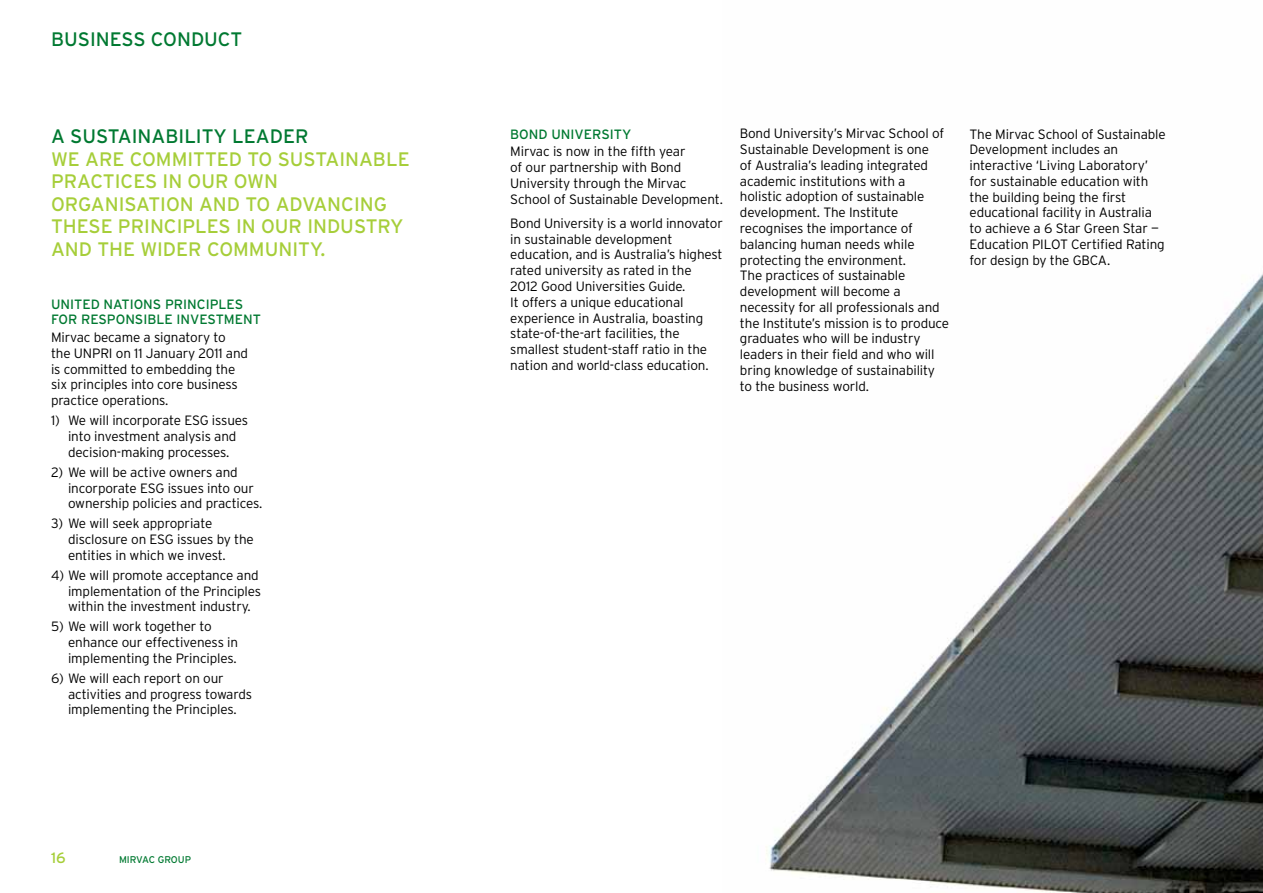
<style>
.page{position:relative;width:1263px;height:893px;background:#fff}
.page>*{position:absolute;margin:0;border:0;box-sizing:border-box;transform-origin:0 0}
.t1{font:19.5px "Interstate";color:#a6ce39}
.t2{font:19.5px "Interstate";color:#007931}
.t3{font:15px "Interstate";color:#a6ce39}
.t4{font:300 13.5px/15.8px "Interstate";letter-spacing:-.01em;color:#000}
.t5{font:13.5px "Interstate";color:#007931}
.t6{font:9.75px "Interstate";letter-spacing:-.025em;color:#007931}
</style>
<div class="page">
<img style="left:766px;top:273px;width:497px;height:620px">
<h1 class="t2" style="left:51px;top:28px;width:193px">BUSINESS CONDUCT</h1>
<h1 class="t2" style="left:51px;top:126px;width:33px">A SUST</h1>
<h1 class="t2" style="left:118px;top:126px;width:192px">AINABI LITY LEADER</h1>
<h1 class="t1" style="left:51px;top:148px;width:148px">WE ARE COMMITTED</h1>
<h1 class="t1" style="left:247px;top:148px;width:44px">TO SUST</h1>
<h1 class="t1" style="left:325px;top:148px;width:83px">AINABLE</h1>
<h1 class="t1" style="left:51px;top:171px;width:52px">PRACTICES</h1>
<h1 class="t1" style="left:163px;top:171px;width:113px">IN OUR OWN</h1>
<h1 class="t1" style="left:51px;top:193px;width:110px">ORGANISATION</h1>
<h1 class="t1" style="left:199px;top:193px;width:140px">AND TO ADVANCIN</h1>
<h1 class="t1" style="left:374px;top:193px;width:15px">G</h1>
<h1 class="t1" style="left:51px;top:216px;width:38px">THESE</h1>
<h1 class="t1" style="left:118px;top:216px;width:36px">PRINCI</h1>
<h1 class="t1" style="left:182px;top:216px;width:138px">PLES INOUR INDUST</h1>
<h1 class="t1" style="left:378px;top:216px;width:27px">RY</h1>
<h1 class="t1" style="left:51px;top:238px;width:226px">AND THE WIDER COMMUNIT</h1>
<h1 class="t1" style="left:310px;top:238px;width:17px">Y.</h1>
<p class="t5" style="left:51px;top:296px;width:18px">UNITED</p>
<p class="t5" style="left:103px;top:296px;width:27px">NATIONS</p>
<p class="t5" style="left:165px;top:296px;width:26px">PRINCI</p>
<p class="t5" style="left:210px;top:296px;width:26px">PLES</p>
<p class="t5" style="left:51px;top:312px;width:39px">FOR RES</p>
<p class="t5" style="left:107px;top:312px;width:18px">PONSIB</p>
<p class="t5" style="left:157px;top:312px;width:52px">LE INVEST</p>
<p class="t5" style="left:224px;top:312px;width:20px">MENT</p>
<p class="t4" style="left:51px;top:329px;width:199px">Mirvac became a signatory to the UNPRI on 11 January 2011 and is committed to embedding the six principles into core business practice operations.</p>
<p class="t4" style="left:51px;top:412px;width:199px;text-align:center">1) We will incorporate ESG issues into investment analysis and decision-making processes.</p>
<p class="t4" style="left:68px;top:464px;width:196px;text-indent:-17px">2) We will be active owners and incorporate ESG issues into our ownership policies and practices.</p>
<p class="t4" style="left:68px;top:515px;width:187px;text-indent:-17px">3) We will seek appropriate disclosure on ESG issues by the entities in which we invest.</p>
<p class="t4" style="left:68px;top:567px;width:195px;text-indent:-17px">4) We will promote acceptance and implementation of the Principles within the investment industry.</p>
<p class="t4" style="left:68px;top:619px;width:172px;text-indent:-17px">5) We will work together to enhance our effectiveness in implementing the Principles.</p>
<p class="t4" style="left:68px;top:670px;width:186px;text-indent:-17px">6) We will each report on our activities and progress towards implementing the Principles.</p>
<p class="t3" style="left:51px;top:849px;width:16px">16</p>
<p class="t6" style="left:119px;top:854px;width:74px">MI RVAC GROU P</p>
<p class="t5" style="left:510px;top:126px;width:19px">BOND</p>
<p class="t5" style="left:551px;top:126px;width:82px">UNIVERSITY</p>
<p class="t4" style="left:510px;top:144px;width:214px">Mirvac is now in the fifth year<br>of our partnership with Bond<br>University through the Mirvac<br>School of Sustainable Development.</p>
<p class="t4" style="left:510px;top:215px;width:214px">Bond University is a world innovator in sustainable development education, and is Australia’s highest rated university as rated in the<br>2012 Good Universities Guide.<br>It offers a unique educational experience in Australia, boasting state‑of‑the‑art facilities, the smallest student‑staff ratio in the nation and world‑class education.</p>
<p class="t4" style="left:740px;top:126px;width:211px">Bond University’s Mirvac School of<br>Sustainable Development is one<br>of Australia’s leading integrated academic institutions with a holistic adoption of sustainable development. The Institute recognises the importance of balancing human needs while protecting the environment.<br>The practices of sustainable development will become a necessity for all professionals and the Institute’s mission is to produce graduates who will be industry leaders in their field and who will bring knowledge of sustainability to the business world.</p>
<p class="t4" style="left:969px;top:126px;width:198px">The Mirvac School of Sustainable<br>Development includes an interactive ‘Living Laboratory’ for sustainable education with the building being the first educational facility in Australia to achieve a 6 Star Green Star —<br>Education PILOT Certified Rating for design by the GBCA.</p>
</div>
